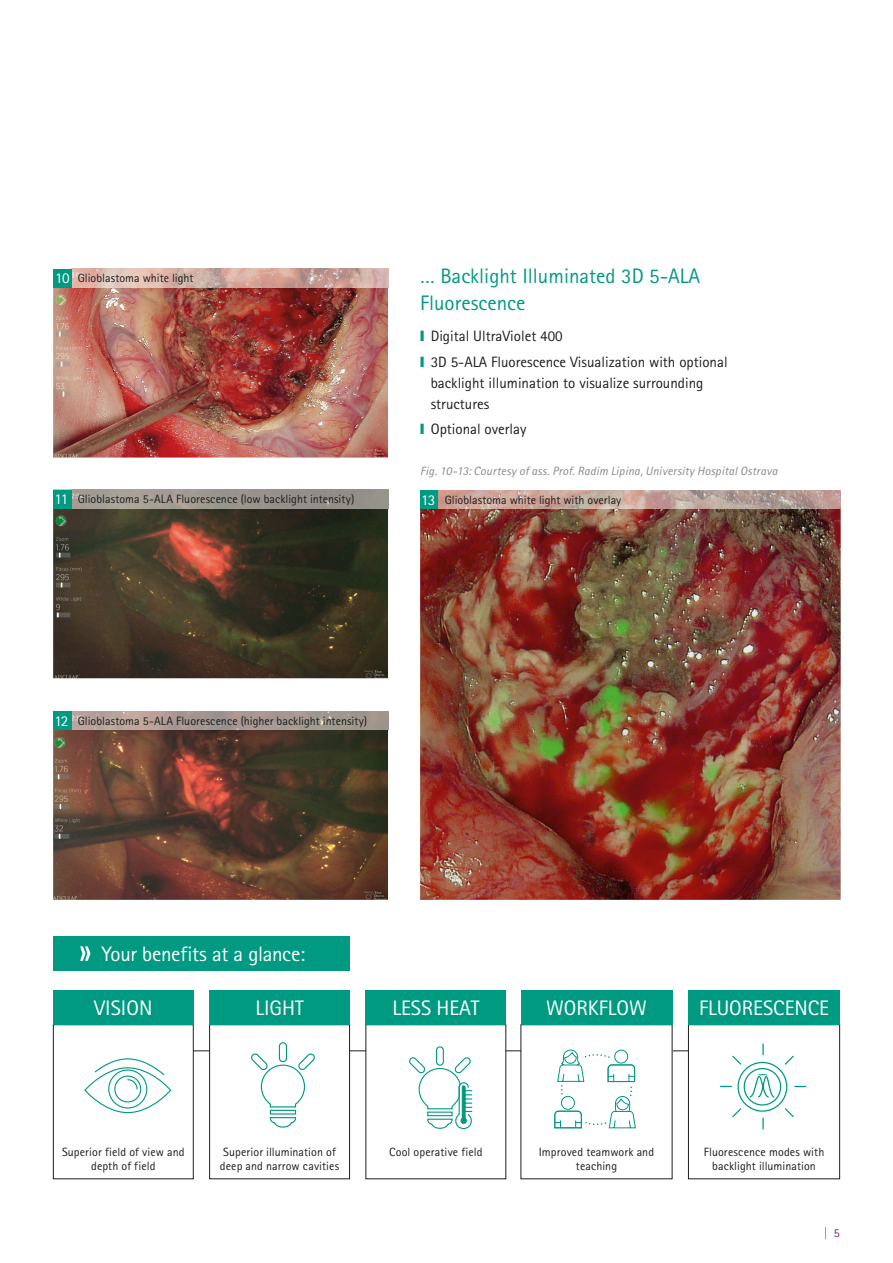
<style>
.page{position:relative;width:893px;height:1263px;background:#fff}
.page>*{position:absolute;margin:0;border:0;box-sizing:border-box;transform-origin:0 0}
.t1{font:21px "Rotis Sans Serif Pro";color:#fff}
.t2{font:21px/27px "Rotis Sans Serif Pro";color:#009982}
.t3{font:15px/25.2px "Rotis Sans Serif Pro";color:#1d1d1b}
.t4{font:12px/14.4px "Rotis Sans Serif Pro";letter-spacing:.005em;color:#1d1d1b;text-align:center}
.t5{font:italic 12px "Rotis Sans Serif Pro";letter-spacing:.02em;color:#878787}
.t6{font:12px "Rotis Sans Serif Pro";color:#732283}
.s1{font-size:15px;color:#fff}
.s2{color:#009982}
</style>
<div class="page">
<img style="left:420px;top:509px;width:421px;height:391px">
<div style="left:420px;top:490px;width:19px;height:19px;background:#009982"></div>
<img style="left:439px;top:490px;width:402px;height:19px">
<div style="left:53px;top:936px;width:297px;height:35px;background:#009982"></div>
<hr style="left:91px;top:1050px;width:639px;height:1px;background:#1d1d1b">
<div style="left:366px;top:1025px;width:140px;height:154px;background:#fff"></div>
<svg style="left:409px;top:1047px;width:63px;height:82px"></svg>
<div style="left:366px;top:991px;width:140px;height:34px;background:#009982"></div>
<div style="left:210px;top:1025px;width:140px;height:154px;background:#fff"></div>
<div style="left:209px;top:1024px;width:141px;height:155px;border:1px solid #1d1d1b"></div>
<svg style="left:251px;top:1043px;width:64px;height:85px"></svg>
<div style="left:209px;top:991px;width:141px;height:34px;background:#009982"></div>
<div style="left:53px;top:1025px;width:140px;height:154px;background:#fff"></div>
<div style="left:53px;top:1024px;width:140px;height:155px;border:1px solid #1d1d1b"></div>
<svg style="left:84px;top:1058px;width:87px;height:55px"></svg>
<div style="left:53px;top:991px;width:140px;height:34px;background:#009982"></div>
<div style="left:521px;top:1025px;width:151px;height:154px;background:#fff"></div>
<div style="left:521px;top:991px;width:151px;height:34px;background:#009982"></div>
<svg style="left:554px;top:1049px;width:82px;height:79px"></svg>
<svg style="left:80px;top:946px;width:11px;height:15px"></svg>
<div style="left:688px;top:1025px;width:152px;height:154px;background:#fff"></div>
<div style="left:688px;top:1024px;width:152px;height:155px;border:1px solid #1d1d1b"></div>
<svg style="left:720px;top:1043px;width:86px;height:87px"></svg>
<div style="left:688px;top:991px;width:152px;height:34px;background:#009982"></div>
<img style="left:53px;top:508px;width:335px;height:170px">
<img style="left:72px;top:490px;width:316px;height:18px">
<div style="left:53px;top:490px;width:19px;height:18px;background:#009982"></div>
<img style="left:53px;top:730px;width:335px;height:170px">
<img style="left:72px;top:711px;width:316px;height:19px">
<div style="left:53px;top:711px;width:19px;height:19px;background:#009982"></div>
<img style="left:53px;top:288px;width:335px;height:169px">
<img style="left:72px;top:269px;width:316px;height:19px">
<div style="left:53px;top:269px;width:19px;height:19px;background:#009982"></div>
<p class="t4" style="left:55px;top:271px;width:140px"><span class="s1">10</span> Glioblastoma white light</p>
<p class="t4" style="left:55px;top:492px;width:301px"><span class="s1">11</span> Glioblastoma 5-ALA Fluorescence (low backlight intensity)</p>
<h1 class="t2" style="left:420px;top:263px;width:281px">… Backlight Illuminated 3D 5-ALA<br>Fluorescence</h1>
<p class="t3" style="left:420px;top:324px;width:309px"><span class="s2">❙</span> Digital UltraViolet 400<br><span class="s2">❙</span> 3D 5-ALA Fluorescence Visualization with optional</p>
<p class="t3" style="left:431px;top:372px;width:274px;line-height:21px">backlight illumination to visualize surrounding structures</p>
<p class="t3" style="left:420px;top:416px;width:108px"><span class="s2">❙</span> Optional overlay</p>
<p class="t5" style="left:420px;top:463px;width:359px">Fig. 10-13: Courtesy of ass. Prof. Radim Lipina, University Hospital Ostrava</p>
<p class="t4" style="left:421px;top:493px;width:202px"><span class="s1">13</span> Glioblastoma white light with overlay</p>
<p class="t4" style="left:54px;top:713px;width:314px"><span class="s1">12</span> Glioblastoma 5-ALA Fluorescence (higher backlight intensity)</p>
<h1 class="t1" style="left:102px;top:941px;width:205px">Your benefits at a glance:</h1>
<h1 class="t1" style="left:94px;top:996px;width:60px">VISION</h1>
<h1 class="t1" style="left:255px;top:996px;width:50px">LIGHT</h1>
<h1 class="t1" style="left:392px;top:996px;width:88px">LESS HEAT</h1>
<h1 class="t1" style="left:546px;top:996px;width:102px">WORKFLOW</h1>
<h1 class="t1" style="left:699px;top:996px;width:132px">FLUORESCENCE</h1>
<p class="t4" style="left:62px;top:1145px;width:124px">Superior field of view and depth of field</p>
<p class="t4" style="left:220px;top:1145px;width:121px;text-align:left">Superior illumination of deep and narrow cavities</p>
<p class="t4" style="left:389px;top:1145px;width:95px">Cool operative field</p>
<p class="t4" style="left:539px;top:1145px;width:117px">Improved teamwork and teaching</p>
<p class="t4" style="left:704px;top:1145px;width:122px">Fluorescence modes with backlight illumination</p>
<p class="t6" style="left:824px;top:1226px;width:17px">| 5</p>
</div>
